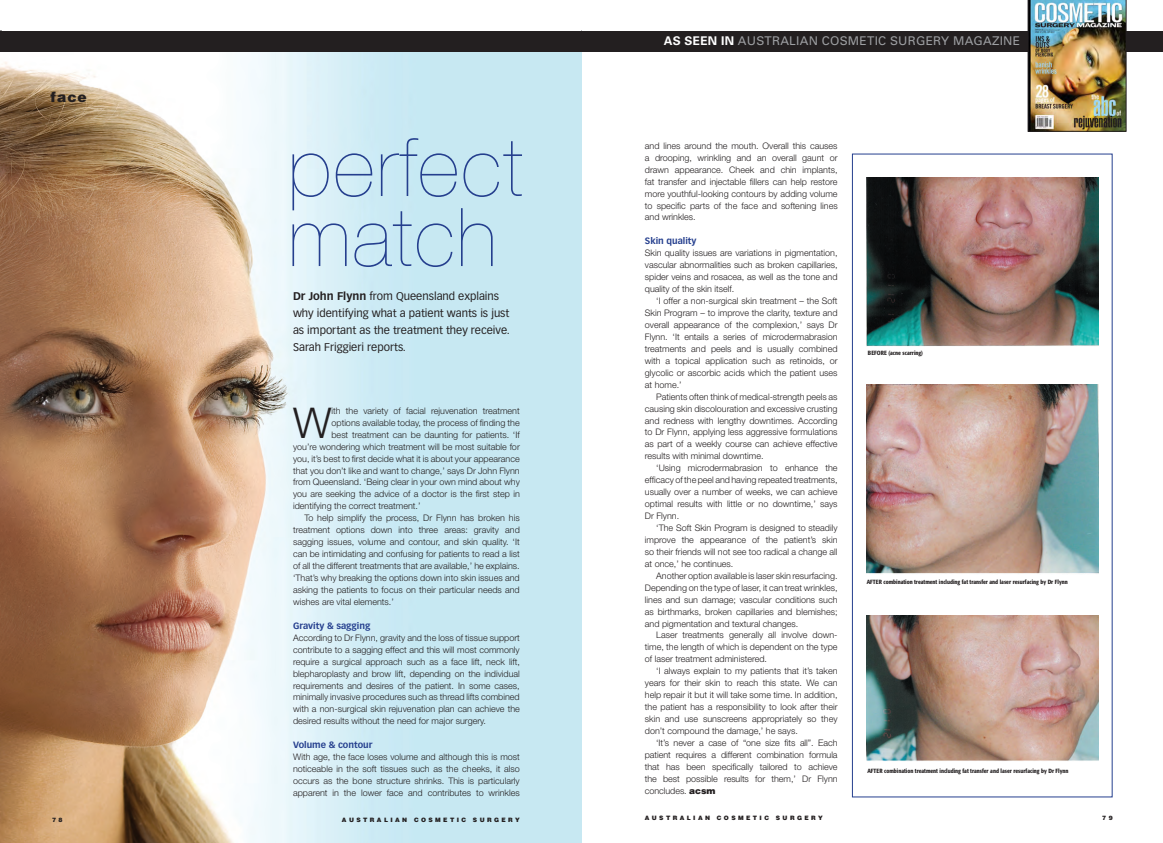
<style>
.page{position:relative;width:1163px;height:843px;background:#fff}
.page>*{position:absolute;margin:0;border:0;box-sizing:border-box;transform-origin:0 0}
.t1{font:200 81px/70px "Helvetica Neue";letter-spacing:.025em;color:#253f8e}
.t2{font:300 42.4px "Helvetica Neue";color:#231f20}
.t3{font:900 14px "Helvetica";color:#231f20}
.t4{font:12px "Univers";letter-spacing:.02em;color:#9d9fa2}
.t5{font:11px/17px "Vectora LH";color:#231f20}
.t6{font:300 9px/11.9px "Helvetica Neue";color:#231f20}
.t7{font:700 9px "Vectora LH";color:#253f8e}
.t8{font:500 condensed 6px "Formata";color:#231f20}
.t9{font:900 6px "Helvetica";letter-spacing:.4em;color:#231f20}
.s1{font-weight:700}
.s2{font-family:"Vectora LH";font-weight:700;color:#253f8e}
.s3{font-weight:700;color:#fff}
.s4{font-family:"Helvetica";font-weight:900}
</style>
<div class="page">
<hr style="left:581px;top:43px;width:1px;height:799px;background:#c7e8f2">
<div style="left:852px;top:153px;width:260px;height:644px;border:1px solid #253f8e"></div>
<img style="left:866px;top:385px;width:232px;height:189px">
<img style="left:866px;top:615px;width:232px;height:146px">
<img style="left:866px;top:177px;width:232px;height:169px">
<div style="left:0;top:45px;width:581px;height:797px;background:#c7e8f2"></div>
<img style="left:0;top:51px;width:429px;height:791px">
<div style="left:0;top:31px;width:1163px;height:20px;background:#231f20"></div>
<img style="left:1028px;top:0;width:98px;height:131px">
<p class="t3" style="left:51px;top:88px;width:38px">face</p>
<p class="t1" style="left:288px;top:131px;width:237px">perfect match</p>
<p class="t5" style="left:293px;top:288px;width:218px"><span class="s1">Dr John Flynn</span> from Queensland explains why identifying what a patient wants is just as important as the treatment they receive.<br>Sarah Friggieri reports.</p>
<p class="t2" style="left:293px;top:396px;width:40px">W</p>
<p class="t6" style="left:331px;top:404px;width:190px">ith the variety of facial rejuvenation treatment</p>
<p class="t6" style="left:331px;top:416px;width:190px">options available today, the process of finding the</p>
<p class="t6" style="left:331px;top:428px;width:190px">best treatment can be daunting for patients. ‘If</p>
<p class="t6" style="left:293px;top:440px;width:228px">you’re wondering which treatment will be most suitable for</p>
<p class="t6" style="left:293px;top:452px;width:228px">you, it’s best to first decide what it is about your appearance</p>
<p class="t6" style="left:293px;top:464px;width:228px">that you don’t like and want to change,’ says Dr John Flynn</p>
<p class="t6" style="left:293px;top:476px;width:228px">from Queensland. ‘Being clear in your own mind about why</p>
<p class="t6" style="left:293px;top:488px;width:228px">you are seeking the advice of a doctor is the first step in</p>
<p class="t6" style="left:293px;top:500px;width:129px">identifying the correct treatment.’</p>
<p class="t6" style="left:304px;top:512px;width:217px">To help simplify the process, Dr Flynn has broken his</p>
<p class="t6" style="left:293px;top:524px;width:228px">treatment options down into three areas: gravity and</p>
<p class="t6" style="left:293px;top:535px;width:228px">sagging issues, volume and contour, and skin quality. ‘It</p>
<p class="t6" style="left:293px;top:547px;width:228px">can be intimidating and confusing for patients to read a list</p>
<p class="t6" style="left:293px;top:559px;width:228px">of all the different treatments that are available,’ he explains.</p>
<p class="t6" style="left:293px;top:571px;width:228px">‘That’s why breaking the options down into skin issues and</p>
<p class="t6" style="left:293px;top:583px;width:228px">asking the patients to focus on their particular needs and</p>
<p class="t6" style="left:293px;top:595px;width:102px">wishes are vital elements.’</p>
<p class="t6" style="left:293px;top:619px;width:228px"><span class="s2">Gravity &amp; sagging<br></span>According to Dr Flynn, gravity and the loss of tissue support contribute to a sagging effect and this will most commonly require a surgical approach such as a face lift, neck lift, blepharoplasty and brow lift, depending on the individual requirements and desires of the patient. In some cases, minimally invasive procedures such as thread lifts combined with a non-surgical skin rejuvenation plan can achieve the desired results without the need for major surgery.</p>
<p class="t6" style="left:293px;top:738px;width:228px"><span class="s2">Volume &amp; contour<br></span>With age, the face loses volume and although this is most noticeable in the soft tissues such as the cheeks, it also occurs as the bone structure shrinks. This is particularly apparent in the lower face and contributes to wrinkles</p>
<p class="t9" style="left:52px;top:816px;width:12px">7 8</p>
<p class="t9" style="left:342px;top:816px;width:179px">AUSTRALIAN COSMETIC SURGERY</p>
<p class="t4" style="left:664px;top:34px;width:358px"><span class="s3">AS SEEN IN</span> AUSTRALIAN COSMETIC SURGERY MAGAZINE</p>
<p class="t6" style="left:645px;top:139px;width:194px;text-align:justify">and lines around the mouth. Overall this causes a drooping, wrinkling and an overall gaunt or drawn appearance. Cheek and chin implants, fat transfer and injectable fillers can help restore more youthful-looking contours by adding volume to specific parts of the face and softening lines and wrinkles.</p>
<p class="t7" style="left:645px;top:236px;width:53px">Skin quality</p>
<p class="t6" style="left:645px;top:247px;width:194px">Skin quality issues are variations in pigmentation,</p>
<p class="t6" style="left:645px;top:259px;width:194px">vascular abnormalities such as broken capillaries,</p>
<p class="t6" style="left:645px;top:271px;width:194px">spider veins and rosacea, as well as the tone and</p>
<p class="t6" style="left:645px;top:283px;width:91px">quality of the skin itself.</p>
<p class="t6" style="left:656px;top:295px;width:183px">‘I offer a non-surgical skin treatment – the Soft</p>
<p class="t6" style="left:645px;top:306px;width:194px">Skin Program – to improve the clarity, texture and</p>
<p class="t6" style="left:645px;top:318px;width:194px">overall appearance of the complexion,’ says Dr</p>
<p class="t6" style="left:645px;top:330px;width:194px">Flynn. ‘It entails a series of microdermabrasion</p>
<p class="t6" style="left:645px;top:342px;width:194px">treatments and peels and is usually combined</p>
<p class="t6" style="left:645px;top:354px;width:194px">with a topical application such as retinoids, or</p>
<p class="t6" style="left:645px;top:366px;width:194px">glycolic or ascorbic acids which the patient uses</p>
<p class="t6" style="left:645px;top:378px;width:38px">at home.’</p>
<p class="t6" style="left:656px;top:390px;width:183px">Patients often think of medical-strength peels as</p>
<p class="t6" style="left:645px;top:402px;width:194px">causing skin discolouration and excessive crusting</p>
<p class="t6" style="left:645px;top:414px;width:194px">and redness with lengthy downtimes. According</p>
<p class="t6" style="left:645px;top:426px;width:194px">to Dr Flynn, applying less aggressive formulations</p>
<p class="t6" style="left:645px;top:438px;width:194px">as part of a weekly course can achieve effective</p>
<p class="t6" style="left:645px;top:450px;width:120px">results with minimal downtime.</p>
<p class="t6" style="left:656px;top:462px;width:183px">‘Using microdermabrasion to enhance the</p>
<p class="t6" style="left:645px;top:474px;width:194px">efficacy of the peel and having repeated treatments,</p>
<p class="t6" style="left:645px;top:485px;width:194px">usually over a number of weeks, we can achieve</p>
<p class="t6" style="left:645px;top:497px;width:194px">optimal results with little or no downtime,’ says</p>
<p class="t6" style="left:645px;top:509px;width:36px">Dr Flynn.</p>
<p class="t6" style="left:656px;top:521px;width:183px">‘The Soft Skin Program is designed to steadily</p>
<p class="t6" style="left:645px;top:533px;width:194px">improve the appearance of the patient’s skin</p>
<p class="t6" style="left:645px;top:545px;width:194px">so their friends will not see too radical a change all</p>
<p class="t6" style="left:645px;top:557px;width:90px">at once,’ he continues.</p>
<p class="t6" style="left:656px;top:569px;width:183px">Another option available is laser skin resurfacing.</p>
<p class="t6" style="left:645px;top:581px;width:194px">Depending on the type of laser, it can treat wrinkles,</p>
<p class="t6" style="left:645px;top:593px;width:194px">lines and sun damage; vascular conditions such</p>
<p class="t6" style="left:645px;top:605px;width:194px">as birthmarks, broken capillaries and blemishes;</p>
<p class="t6" style="left:645px;top:617px;width:155px">and pigmentation and textural changes.</p>
<p class="t6" style="left:656px;top:629px;width:183px">Laser treatments generally all involve down-</p>
<p class="t6" style="left:645px;top:641px;width:194px">time, the length of which is dependent on the type</p>
<p class="t6" style="left:645px;top:653px;width:124px">of laser treatment administered.</p>
<p class="t6" style="left:656px;top:664px;width:183px">‘I always explain to my patients that it’s taken</p>
<p class="t6" style="left:645px;top:676px;width:194px">years for their skin to reach this state. We can</p>
<p class="t6" style="left:645px;top:688px;width:194px">help repair it but it will take some time. In addition,</p>
<p class="t6" style="left:645px;top:700px;width:194px">the patient has a responsibility to look after their</p>
<p class="t6" style="left:645px;top:712px;width:194px">skin and use sunscreens appropriately so they</p>
<p class="t6" style="left:645px;top:724px;width:155px">don’t compound the damage,’ he says.</p>
<p class="t6" style="left:656px;top:736px;width:183px">‘It’s never a case of “one size fits all”. Each</p>
<p class="t6" style="left:645px;top:748px;width:194px">patient requires a different combination formula</p>
<p class="t6" style="left:645px;top:760px;width:194px">that has been specifically tailored to achieve</p>
<p class="t6" style="left:645px;top:772px;width:194px">the best possible results for them,’ Dr Flynn</p>
<p class="t6" style="left:645px;top:784px;width:72px">concludes. <span class="s4">acsm</span></p>
<p class="t8" style="left:868px;top:349px;width:57px">BEFORE (acne scarring)</p>
<p class="t8" style="left:867px;top:577px;width:203px">AFTER combination treatment including fat transfer and laser resurfacing by Dr Flynn</p>
<p class="t8" style="left:867px;top:767px;width:203px">AFTER combination treatment including fat transfer and laser resurfacing by Dr Flynn</p>
<p class="t9" style="left:645px;top:813px;width:179px">AUSTRALIAN COSMETIC SURGERY</p>
<p class="t9" style="left:1102px;top:813px;width:12px">7 9</p>
</div>
